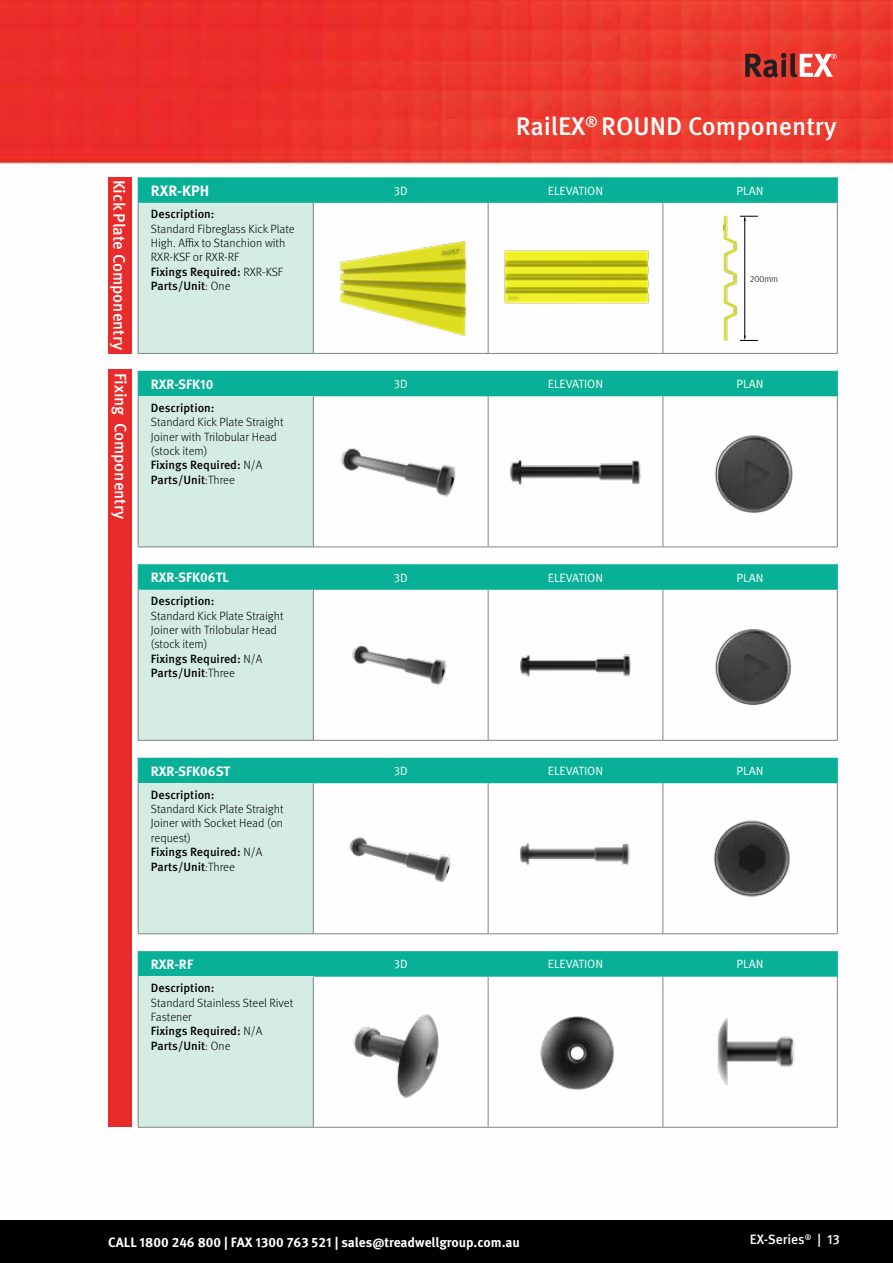
<style>
.page{position:relative;width:893px;height:1263px;background:#fff}
.page>*{position:absolute;margin:0;border:0;box-sizing:border-box;transform-origin:0 0}
.t1{font:500 25.5px "Meta Pro";color:#fff}
.t2{font:500 16.5px "Meta Pro";color:#fff}
.t3{font:700 15px "Meta Pro";color:#fff}
.t4{font:700 13.5px "Meta Pro";color:#fff}
.t5{font:500 13.5px "Meta Pro";color:#fff}
.t6{font:300 12px/14.4px "Meta Pro";color:#000}
.t7{font:12px "Meta Pro Norm";color:#fff}
.t8{font:500 12px "Meta Pro";color:#000}
.t9{font:300 9px "Meta Pro";color:#000}
.s1{font-weight:500}
</style>
<div class="page">
<img style="left:0;top:0;width:893px;height:1128px">
<div style="left:0;top:1220px;width:893px;height:43px;background:#000"></div>
<svg style="left:745px;top:53px;width:92px;height:25px;background:#b85852"></svg>
<div style="left:138px;top:203px;width:175px;height:150px;background:#d4ece4"></div>
<hr style="left:488px;top:203px;width:1px;height:150px;background:#818385">
<hr style="left:662px;top:203px;width:1px;height:150px;background:#818385">
<hr style="left:837px;top:203px;width:1px;height:150px;background:#818385">
<hr style="left:314px;top:353px;width:174px;height:1px;background:#818385">
<hr style="left:488px;top:353px;width:175px;height:1px;background:#818385">
<hr style="left:663px;top:353px;width:175px;height:1px;background:#818385">
<hr style="left:138px;top:203px;width:1px;height:150px;background:#818385">
<hr style="left:313px;top:203px;width:1px;height:150px;background:#818385">
<hr style="left:138px;top:353px;width:176px;height:1px;background:#818385">
<svg style="left:138px;top:177px;width:700px;height:26px;background:#0bb197"></svg>
<img style="left:314px;top:213px;width:174px;height:131px">
<img style="left:495px;top:218px;width:161px;height:121px">
<img style="left:722px;top:216px;width:16px;height:124px">
<hr style="left:744px;top:218px;width:1px;height:120px;background:#000">
<svg style="left:740px;top:216px;width:18px;height:5px"></svg>
<svg style="left:740px;top:335px;width:18px;height:6px"></svg>
<div style="left:138px;top:396px;width:175px;height:151px;background:#d4ece4"></div>
<hr style="left:488px;top:396px;width:1px;height:150px;background:#818385">
<hr style="left:662px;top:396px;width:1px;height:150px;background:#818385">
<hr style="left:837px;top:396px;width:1px;height:150px;background:#818385">
<hr style="left:314px;top:546px;width:174px;height:1px;background:#818385">
<hr style="left:488px;top:546px;width:175px;height:1px;background:#818385">
<hr style="left:663px;top:546px;width:175px;height:1px;background:#818385">
<hr style="left:138px;top:396px;width:1px;height:150px;background:#818385">
<hr style="left:313px;top:396px;width:1px;height:150px;background:#818385">
<hr style="left:138px;top:546px;width:176px;height:1px;background:#818385">
<div style="left:138px;top:371px;width:700px;height:25px;background:#07b096"></div>
<img style="left:322px;top:412px;width:158px;height:119px">
<img style="left:496px;top:412px;width:159px;height:119px">
<img style="left:679px;top:418px;width:142px;height:107px">
<div style="left:138px;top:590px;width:175px;height:150px;background:#d4ece4"></div>
<hr style="left:488px;top:590px;width:1px;height:150px;background:#818385">
<hr style="left:662px;top:590px;width:1px;height:150px;background:#818385">
<hr style="left:837px;top:590px;width:1px;height:150px;background:#818385">
<hr style="left:314px;top:740px;width:174px;height:1px;background:#818385">
<hr style="left:488px;top:740px;width:175px;height:1px;background:#818385">
<hr style="left:663px;top:740px;width:175px;height:1px;background:#818385">
<hr style="left:138px;top:590px;width:1px;height:150px;background:#818385">
<hr style="left:313px;top:590px;width:1px;height:150px;background:#818385">
<hr style="left:138px;top:740px;width:176px;height:1px;background:#818385">
<svg style="left:138px;top:564px;width:700px;height:26px;background:#0bb197"></svg>
<img style="left:336px;top:616px;width:129px;height:98px">
<img style="left:508px;top:614px;width:135px;height:102px">
<img style="left:680px;top:613px;width:140px;height:104px">
<div style="left:138px;top:783px;width:175px;height:151px;background:#d4ece4"></div>
<hr style="left:488px;top:783px;width:1px;height:150px;background:#818385">
<hr style="left:662px;top:783px;width:1px;height:150px;background:#818385">
<hr style="left:837px;top:783px;width:1px;height:150px;background:#818385">
<hr style="left:314px;top:933px;width:174px;height:1px;background:#818385">
<hr style="left:488px;top:933px;width:175px;height:1px;background:#818385">
<hr style="left:663px;top:933px;width:175px;height:1px;background:#818385">
<hr style="left:138px;top:783px;width:1px;height:150px;background:#818385">
<hr style="left:313px;top:783px;width:1px;height:150px;background:#818385">
<hr style="left:138px;top:933px;width:176px;height:1px;background:#818385">
<div style="left:138px;top:758px;width:700px;height:25px;background:#07b096"></div>
<img style="left:339px;top:809px;width:123px;height:98px">
<img style="left:508px;top:804px;width:135px;height:109px">
<img style="left:677px;top:800px;width:146px;height:117px">
<div style="left:138px;top:977px;width:175px;height:150px;background:#d4ece4"></div>
<hr style="left:488px;top:977px;width:1px;height:150px;background:#818385">
<hr style="left:662px;top:977px;width:1px;height:150px;background:#818385">
<hr style="left:837px;top:977px;width:1px;height:150px;background:#818385">
<hr style="left:314px;top:1127px;width:174px;height:1px;background:#818385">
<hr style="left:488px;top:1127px;width:175px;height:1px;background:#818385">
<hr style="left:663px;top:1127px;width:175px;height:1px;background:#818385">
<hr style="left:138px;top:977px;width:1px;height:150px;background:#818385">
<hr style="left:313px;top:977px;width:1px;height:150px;background:#818385">
<hr style="left:138px;top:1127px;width:176px;height:1px;background:#818385">
<svg style="left:138px;top:951px;width:700px;height:26px;background:#0cb198"></svg>
<img style="left:331px;top:1000px;width:139px;height:104px">
<img style="left:506px;top:999px;width:139px;height:106px">
<img style="left:673px;top:994px;width:154px;height:116px">
<div style="left:108px;top:370px;width:23px;height:757px;background:#e92b2b"></div>
<div style="left:108px;top:177px;width:23px;height:177px;background:#e92b2b"></div>
<h2 class="t2" style="left:132px;top:180px;width:172px;rotate:90deg">Kick Plate Componentry</h2>
<h2 class="t2" style="left:133px;top:373px;width:148px;rotate:90deg">Fixing Componentry</h2>
<h1 class="t1" style="left:516px;top:106px;width:323px">RailEX<sup>®</sup> ROUND Componentry</h1>
<p class="t3" style="left:151px;top:179px;width:60px">RXR-KPH</p>
<p class="t7" style="left:394px;top:181px;width:15px">3D</p>
<p class="t7" style="left:548px;top:181px;width:57px">ELEVATION</p>
<p class="t7" style="left:737px;top:181px;width:28px">PLAN</p>
<p class="t8" style="left:151px;top:205px;width:65px">Description:</p>
<p class="t6" style="left:151px;top:221px;width:145px">Standard Fibreglass Kick Plate<br>High. Affix to Stanchion with<br>RXR-KSF or RXR-RF<br><span class="s1">Fixings Required:</span> RXR-KSF<br><span class="s1">Parts/Unit</span>: One</p>
<p class="t9" style="left:750px;top:272px;width:30px">200mm</p>
<p class="t4" style="left:151px;top:373px;width:64px">RXR-SFK10</p>
<p class="t7" style="left:394px;top:375px;width:15px">3D</p>
<p class="t7" style="left:548px;top:375px;width:57px">ELEVATION</p>
<p class="t7" style="left:737px;top:375px;width:28px">PLAN</p>
<p class="t8" style="left:151px;top:398px;width:65px">Description:</p>
<p class="t6" style="left:151px;top:414px;width:134px">Standard Kick Plate Straight<br>Joiner with Trilobular Head (stock item)<br><span class="s1">Fixings Required:</span> N/A<br><span class="s1">Parts/Unit</span>:Three</p>
<p class="t4" style="left:151px;top:567px;width:79px">RXR-SFK06TL</p>
<p class="t7" style="left:394px;top:568px;width:15px">3D</p>
<p class="t7" style="left:548px;top:568px;width:57px">ELEVATION</p>
<p class="t7" style="left:737px;top:568px;width:28px">PLAN</p>
<p class="t8" style="left:151px;top:592px;width:65px">Description:</p>
<p class="t6" style="left:151px;top:608px;width:134px">Standard Kick Plate Straight<br>Joiner with Trilobular Head (stock item)<br><span class="s1">Fixings Required:</span> N/A<br><span class="s1">Parts/Unit</span>:Three</p>
<p class="t4" style="left:151px;top:760px;width:81px">RXR-SFK06ST</p>
<p class="t7" style="left:394px;top:762px;width:15px">3D</p>
<p class="t7" style="left:548px;top:762px;width:57px">ELEVATION</p>
<p class="t7" style="left:737px;top:762px;width:28px">PLAN</p>
<p class="t8" style="left:151px;top:785px;width:65px">Description:</p>
<p class="t6" style="left:151px;top:801px;width:134px">Standard Kick Plate Straight<br>Joiner with Socket Head (on request)<br><span class="s1">Fixings Required:</span> N/A<br><span class="s1">Parts/Unit</span>:Three</p>
<p class="t4" style="left:151px;top:954px;width:44px">RXR-RF</p>
<p class="t7" style="left:394px;top:955px;width:15px">3D</p>
<p class="t7" style="left:548px;top:955px;width:57px">ELEVATION</p>
<p class="t7" style="left:737px;top:955px;width:28px">PLAN</p>
<p class="t8" style="left:151px;top:979px;width:65px">Description:</p>
<p class="t6" style="left:151px;top:994px;width:144px">Standard Stainless Steel Rivet<br>Fastener<br><span class="s1">Fixings Required:</span> N/A<br><span class="s1">Parts/Unit</span>: One</p>
<p class="t4" style="left:108px;top:1231px;width:413px">CALL 1800 246 800 | FAX 1300 763 521 | sales@treadwellgroup.com.au</p>
<p class="t5" style="left:750px;top:1229px;width:92px">EX-Series<sup>®</sup> | 13</p>
</div>
